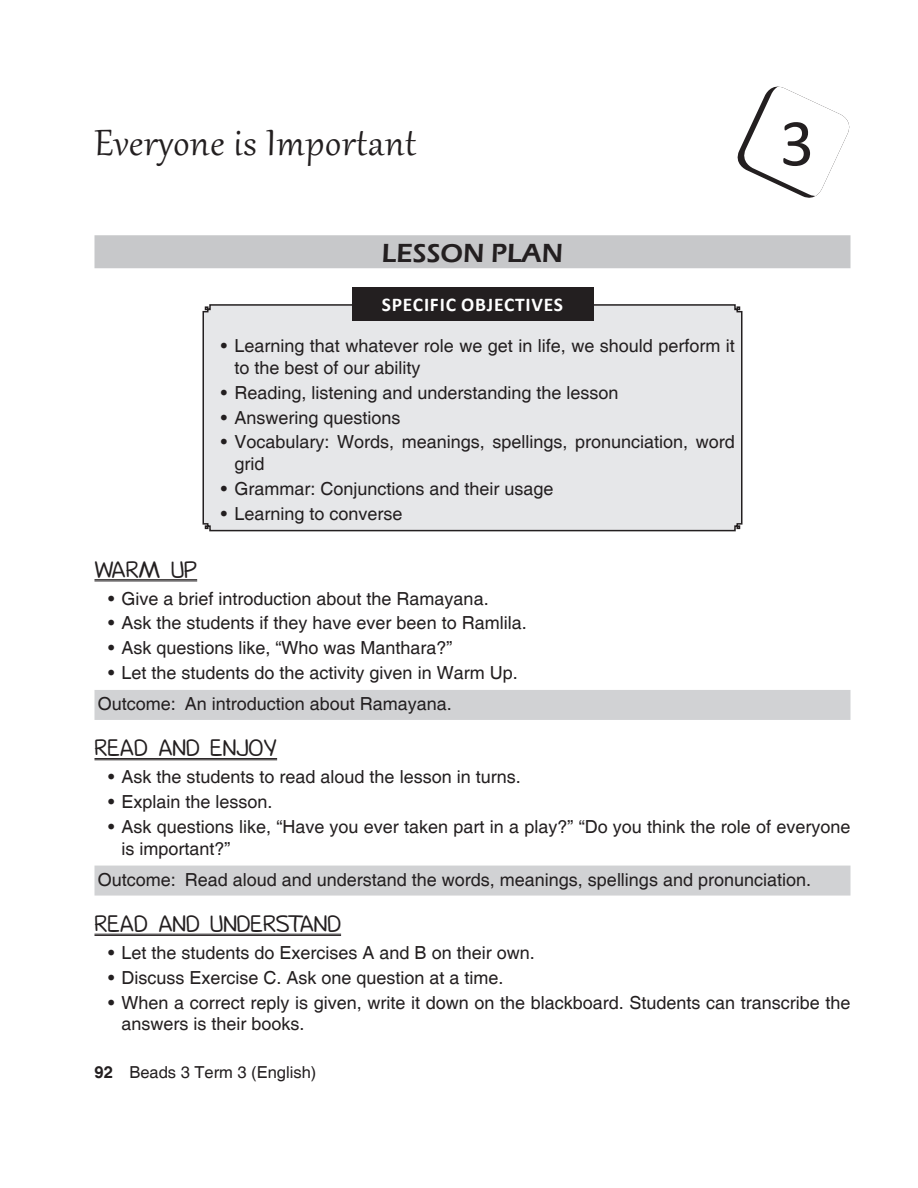
<style>
.page{position:relative;width:918px;height:1188px;background:#fff}
.page>*{position:absolute;margin:0;border:0;box-sizing:border-box;transform-origin:0 0}
.t1{font:67.5px "Calibri";color:#231f20}
.Head{font:45px "Gabriola";letter-spacing:.02em;color:#231f20}
.Lesson_plan{font:600 27px "Eras ITC";color:#231f20}
.Head_1{font:21px "Donald";color:#231f20}
.t2{font:700 19.5px "Calibri";letter-spacing:.04em;color:#fff}
.Outcome_1{font:18px/21.6px "Helvetica";color:#231f20}
.t3{font:16.5px "Helvetica";color:#231f20}
.s1{font-weight:700}
</style>
<div class="page">
<svg style="left:737px;top:86px;width:113px;height:112px"></svg>
<div style="left:94px;top:235px;width:756px;height:33px;background:#c7c8ca"></div>
<hr style="left:94px;top:579px;width:103px;height:1px;background:#231f20">
<hr style="left:94px;top:581px;width:103px;height:1px;background:#231f20">
<div style="left:94px;top:690px;width:756px;height:30px;background:#d1d2d4"></div>
<hr style="left:94px;top:758px;width:183px;height:1px;background:#231f20">
<hr style="left:94px;top:760px;width:183px;height:1px;background:#231f20">
<div style="left:94px;top:866px;width:756px;height:30px;background:#d1d2d4"></div>
<hr style="left:94px;top:934px;width:247px;height:1px;background:#231f20">
<hr style="left:94px;top:935px;width:247px;height:1px;background:#231f20">
<div style="left:202px;top:303px;width:541px;height:229px;background:#e6e7e9"></div>
<div style="left:352px;top:287px;width:241px;height:34px;background:#231f20"></div>
<p class="Head" style="left:94px;top:114px;width:323px">Everyone is Important</p>
<p class="t1" style="left:780px;top:101px;width:36px">3</p>
<p class="Lesson_plan" style="left:382px;top:237px;width:183px">LESSON PLAN</p>
<p class="t2" style="left:382px;top:293px;width:183px">SPECIFIC OBJECTIVES</p>
<p class="Outcome_1" style="left:234px;top:336px;width:502px;text-indent:-14px">• Learning that whatever role we get in life, we should perform it to the best of our ability</p>
<p class="Outcome_1" style="left:221px;top:382px;width:399px">• Reading, listening and understanding the lesson</p>
<p class="Outcome_1" style="left:221px;top:407px;width:181px">• Answering questions</p>
<p class="Outcome_1" style="left:234px;top:432px;width:502px;text-indent:-14px">• Vocabulary: Words, meanings, spellings, pronunciation, word grid</p>
<p class="Outcome_1" style="left:221px;top:478px;width:334px">• Grammar: Conjunctions and their usage</p>
<p class="Outcome_1" style="left:221px;top:503px;width:183px">• Learning to converse</p>
<p class="Head_1" style="left:94px;top:561px;width:104px">WARM UP</p>
<p class="Outcome_1" style="left:108px;top:588px;width:382px">• Give a brief introduction about the Ramayana.</p>
<p class="Outcome_1" style="left:108px;top:613px;width:420px">• Ask the students if they have ever been to Ramlila.</p>
<p class="Outcome_1" style="left:108px;top:638px;width:346px">• Ask questions like, “Who was Manthara?”</p>
<p class="Outcome_1" style="left:108px;top:663px;width:411px">• Let the students do the activity given in Warm Up.</p>
<p class="Outcome_1" style="left:98px;top:694px;width:356px">Outcome: An introduction about Ramayana.</p>
<p class="Head_1" style="left:94px;top:739px;width:184px">READ AND ENJOY</p>
<p class="Outcome_1" style="left:108px;top:767px;width:414px">• Ask the students to read aloud the lesson in turns.</p>
<p class="Outcome_1" style="left:108px;top:792px;width:166px">• Explain the lesson.</p>
<p class="Outcome_1" style="left:122px;top:817px;width:730px;text-indent:-14px">• Ask questions like, “Have you ever taken part in a play?” “Do you think the role of everyone is important?”</p>
<p class="Outcome_1" style="left:98px;top:869px;width:715px">Outcome: Read aloud and understand the words, meanings, spellings and pronunciation.</p>
<p class="Head_1" style="left:94px;top:915px;width:248px">READ AND UNDERSTAND</p>
<p class="Outcome_1" style="left:108px;top:943px;width:428px">• Let the students do Exercises A and B on their own.</p>
<p class="Outcome_1" style="left:108px;top:967px;width:397px">• Discuss Exercise C. Ask one question at a time.</p>
<p class="Outcome_1" style="left:122px;top:992px;width:730px;text-indent:-14px">• When a correct reply is given, write it down on the blackboard. Students can transcribe the answers is their books.</p>
<p class="t3" style="left:94px;top:1063px;width:223px"><span class="s1">92</span> Beads 3 Term 3 (English)</p>
</div>
